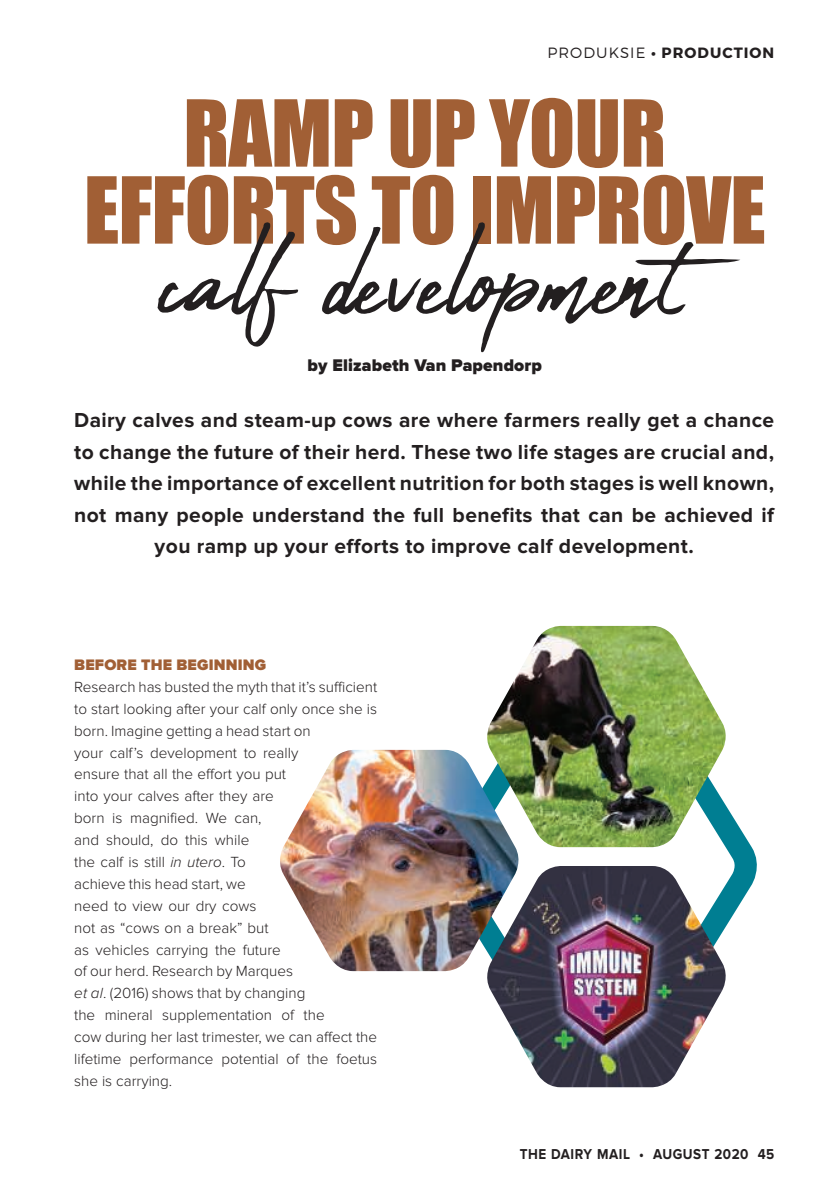
<style>
.page{position:relative;width:834px;height:1191px;background:#fff}
.page>*{position:absolute;margin:0;border:0;box-sizing:border-box;transform-origin:0 0}
.t1{font:165.9px "Abuget";color:#231f20}
.t2{font:85.23px/77px "Impact";letter-spacing:-.01em;color:#a15f35;text-align:center}
.t3{font:700 21px/31.5px "Proxima Nova";letter-spacing:.02em;color:#231f20;text-align:center}
.t4{font:900 17.5px "Proxima Nova";letter-spacing:.01em;color:#231f20}
.t5{font:900 15.75px "Proxima Nova";letter-spacing:.01em;color:#a15f35}
.t6{font:300 15.22px/21.9px "Proxima Nova";color:#231f20}
.t7{font:700 14.88px "Proxima Nova";letter-spacing:.04em;color:#231f20;scale:.9 1}
.t8{font:700 14.88px "Montserrat";letter-spacing:.07em;color:#231f20}
.s1{font-weight:300}
.s2{font-style:italic}
</style>
<div class="page">
<svg style="left:425px;top:749px;width:332px;height:223px"></svg>
<img style="left:280px;top:750px;width:242px;height:221px">
<img style="left:483px;top:626px;width:246px;height:221px">
<img style="left:483px;top:866px;width:246px;height:221px">
<p class="t8" style="left:547px;top:44px;width:228px"><span class="s1">PRODUKSIE</span> • PRODUCTION</p>
<h2 class="t2" style="left:84px;top:99px;width:683px">RAMP UP YOUR<br>EFFORTS TO IMPROVE</h2>
<h1 class="t1" style="left:163px;top:222px;width:523px">calf development</h1>
<p class="t4" style="left:307px;top:358px;width:236px">by Elizabeth Van Papendorp</p>
<p class="t3" style="left:74px;top:405px;width:701px">Dairy calves and steam-up cows are where farmers really get a chance to change the future of their herd. These two life stages are crucial and, while the importance of excellent nutrition for both stages is well known, not many people understand the full benefits that can be achieved if you ramp up your efforts to improve calf development.</p>
<p class="t5" style="left:74px;top:658px;width:193px">BEFORE THE BEGINNING</p>
<p class="t6" style="left:74px;top:676px;width:304px">Research has busted the myth that it’s sufficient to start looking after your calf only once she is born. Imagine getting a head start on<br>your calf’s development to really<br>ensure that all the effort you put<br>into your calves after they are<br>born is magnified. We can,<br>and should, do this while<br>the calf is still <span class="s2">in utero</span>. To<br>achieve this head start, we<br>need to view our dry cows<br>not as “cows on a break” but<br>as vehicles carrying the future<br>of our herd. Research by Marques<br><span class="s2">et al</span>. (2016) shows that by changing<br>the mineral supplementation of the<br>cow during her last trimester, we can affect the lifetime performance potential of the foetus she is carrying.</p>
<p class="t7" style="left:519px;top:1147px;width:284px">THE DAIRY MAIL • AUGUST 2020 45</p>
</div>
